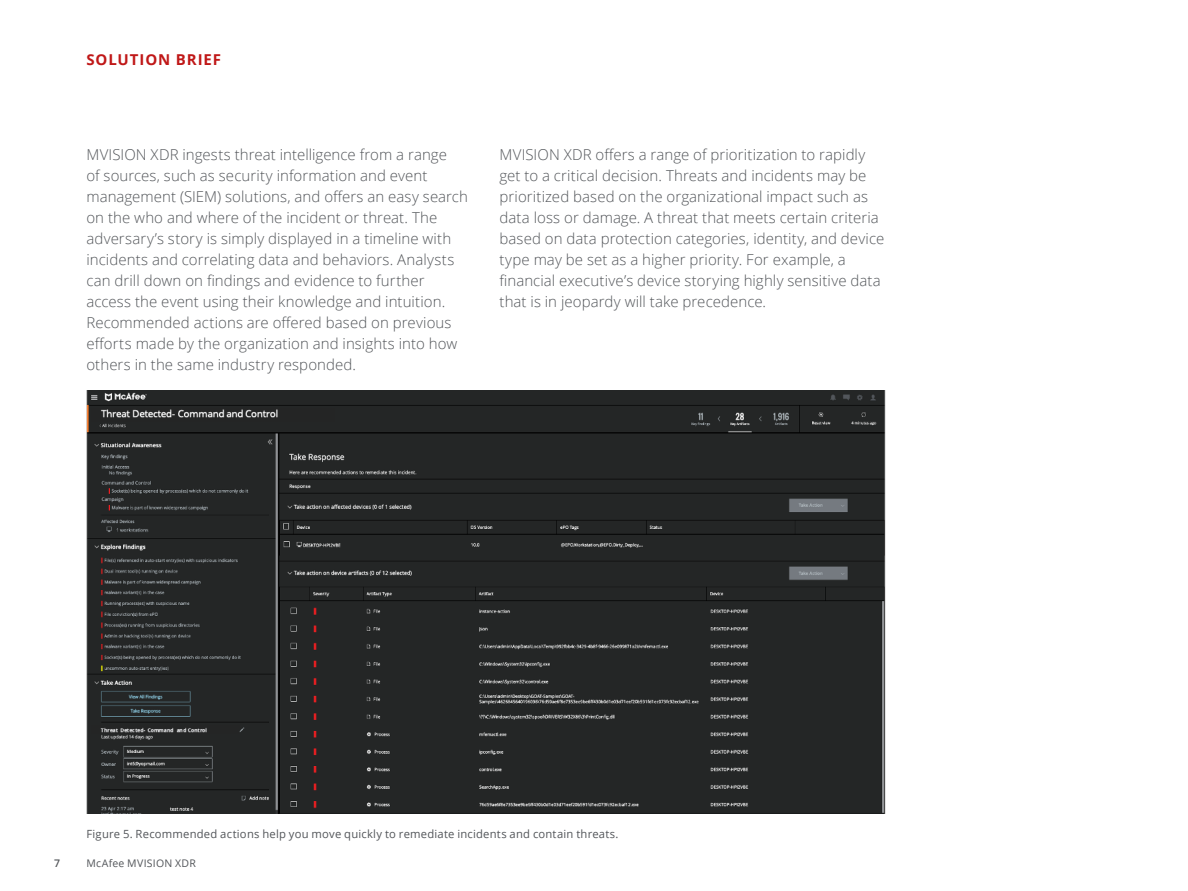
<style>
.page{position:relative;width:1188px;height:891px;background:#fff}
.page>*{position:absolute;margin:0;border:0;box-sizing:border-box;transform-origin:0 0}
.t1{font:300 15px/21px "Open Sans";letter-spacing:.005em;color:#53565a}
.t2{font:700 15px "Open Sans";letter-spacing:.06em;color:#c01818}
.t3{font:11.25px "Open Sans";letter-spacing:.02em;color:#53565a}
.t4{font:10.5px "Open Sans";letter-spacing:.025em;color:#53565a}
.t5{font:600 10.5px "Open Sans";color:#53565a}
</style>
<div class="page">
<img style="left:86px;top:390px;width:800px;height:424px">
<p class="t2" style="left:86px;top:49px;width:136px">SOLUTION BRIEF</p>
<p class="t1" style="left:86px;top:144px;width:383px">MVISION XDR ingests threat intelligence from a range<br>of sources, such as security information and event management (SIEM) solutions, and offers an easy search on the who and where of the incident or threat. The adversary’s story is simply displayed in a timeline with incidents and correlating data and behaviors. Analysts can drill down on findings and evidence to further access the event using their knowledge and intuition.<br>Recommended actions are offered based on previous efforts made by the organization and insights into how others in the same industry responded.</p>
<p class="t1" style="left:500px;top:144px;width:386px">MVISION XDR offers a range of prioritization to rapidly get to a critical decision. Threats and incidents may be prioritized based on the organizational impact such as data loss or damage. A threat that meets certain criteria based on data protection categories, identity, and device type may be set as a higher priority. For example, a financial executive’s device storying highly sensitive data that is in jeopardy will take precedence.</p>
<p class="t3" style="left:86px;top:826px;width:534px">Figure 5. Recommended actions help you move quickly to remediate incidents and contain threats.</p>
<p class="t5" style="left:54px;top:856px;width:7px">7</p>
<p class="t4" style="left:86px;top:856px;width:111px">McAfee MVISION XDR</p>
</div>
